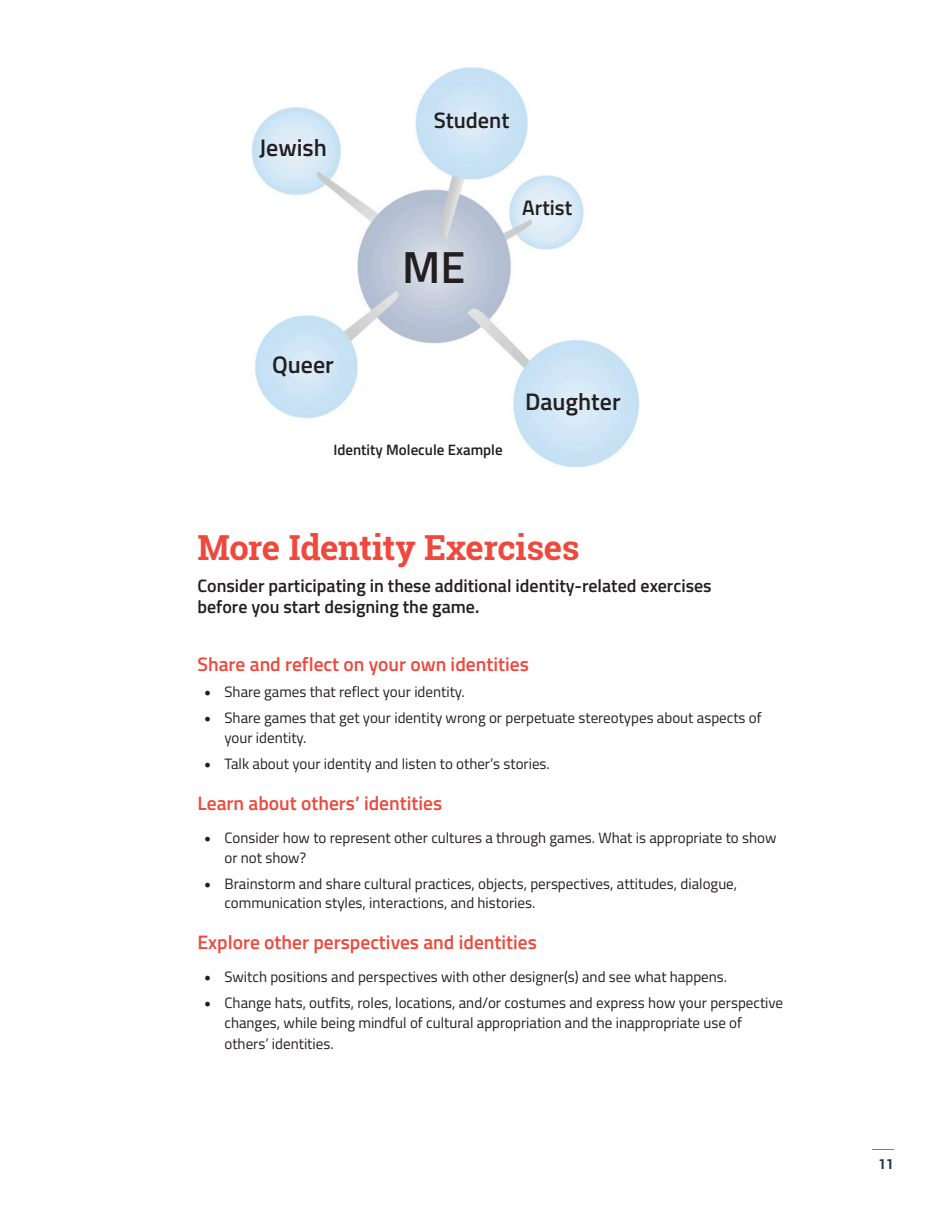
<style>
.page{position:relative;width:945px;height:1215px;background:#fff}
.page>*{position:absolute;margin:0;border:0;box-sizing:border-box;transform-origin:0 0}
.t1{font:600 45px "Titillium Web";color:#231f20}
.Chapter_Heading{font:700 34.5px "Roboto Slab";letter-spacing:-.015em;color:#ef483c}
.t2{font:600 24px "Titillium Web";color:#231f20}
.t3{font:600 22.35px "Titillium Web";color:#231f20}
.t4{font:600 21px "Titillium Web";color:#231f20}
.t5{font:600 19.5px "Titillium Web";color:#ef483c}
.t6{font:600 18px/21px "Titillium Web";color:#231f20}
.t7{font:15px/19.5px "Titillium Web";color:#231f20}
.t8{font:600 15px "Titillium Web";color:#231f20}
.t9{font:700 13.5px "Roboto";color:#1f304c}
.s1{font-family:"Minion Pro";font-size:18px}
</style>
<div class="page">
<svg style="left:872px;top:1149px;width:22px;height:1px"></svg>
<img style="left:251px;top:67px;width:388px;height:400px">
<p class="t2" style="left:259px;top:129px;width:69px">Jewish</p>
<p class="t3" style="left:434px;top:104px;width:77px">Student</p>
<p class="t1" style="left:402px;top:233px;width:65px">ME</p>
<p class="t4" style="left:522px;top:192px;width:52px">Artist</p>
<p class="t2" style="left:272px;top:347px;width:63px">Queer</p>
<p class="t8" style="left:333px;top:438px;width:171px">Identity Molecule Example</p>
<p class="t2" style="left:525px;top:384px;width:97px">Daughter</p>
<p class="Chapter_Heading" style="left:198px;top:524px;width:384px">More Identity Exercises</p>
<p class="t6" style="left:198px;top:574px;width:516px">Consider participating in these additional identity-related exercises before you start designing the game.</p>
<p class="t5" style="left:198px;top:649px;width:333px">Share and reflect on your own identities</p>
<p class="t7" style="left:204px;top:681px;width:262px"><span class="s1">•</span> Share games that reflect your identity.</p>
<p class="t7" style="left:225px;top:707px;width:539px;text-indent:-20px"><span class="s1">•</span> Share games that get your identity wrong or perpetuate stereotypes about aspects of your identity.</p>
<p class="t7" style="left:204px;top:753px;width:347px"><span class="s1">•</span> Talk about your identity and listen to other’s stories.</p>
<p class="t5" style="left:198px;top:789px;width:246px">Learn about others’ identities</p>
<p class="t7" style="left:225px;top:827px;width:554px;text-indent:-20px"><span class="s1">•</span> Consider how to represent other cultures a through games. What is appropriate to show or not show?</p>
<p class="t7" style="left:225px;top:873px;width:514px;text-indent:-20px"><span class="s1">•</span> Brainstorm and share cultural practices, objects, perspectives, attitudes, dialogue, communication styles, interactions, and histories.</p>
<p class="t5" style="left:198px;top:927px;width:341px">Explore other perspectives and identities</p>
<p class="t7" style="left:204px;top:966px;width:524px"><span class="s1">•</span> Switch positions and perspectives with other designer(s) and see what happens.</p>
<p class="t7" style="left:225px;top:992px;width:560px;text-indent:-20px"><span class="s1">•</span> Change hats, outfits, roles, locations, and/or costumes and express how your perspective changes, while being mindful of cultural appropriation and the inappropriate use of</p>
<p class="t7" style="left:225px;top:1033px;width:111px">others’ identities.</p>
<p class="t9" style="left:879px;top:1154px;width:17px">11</p>
</div>
